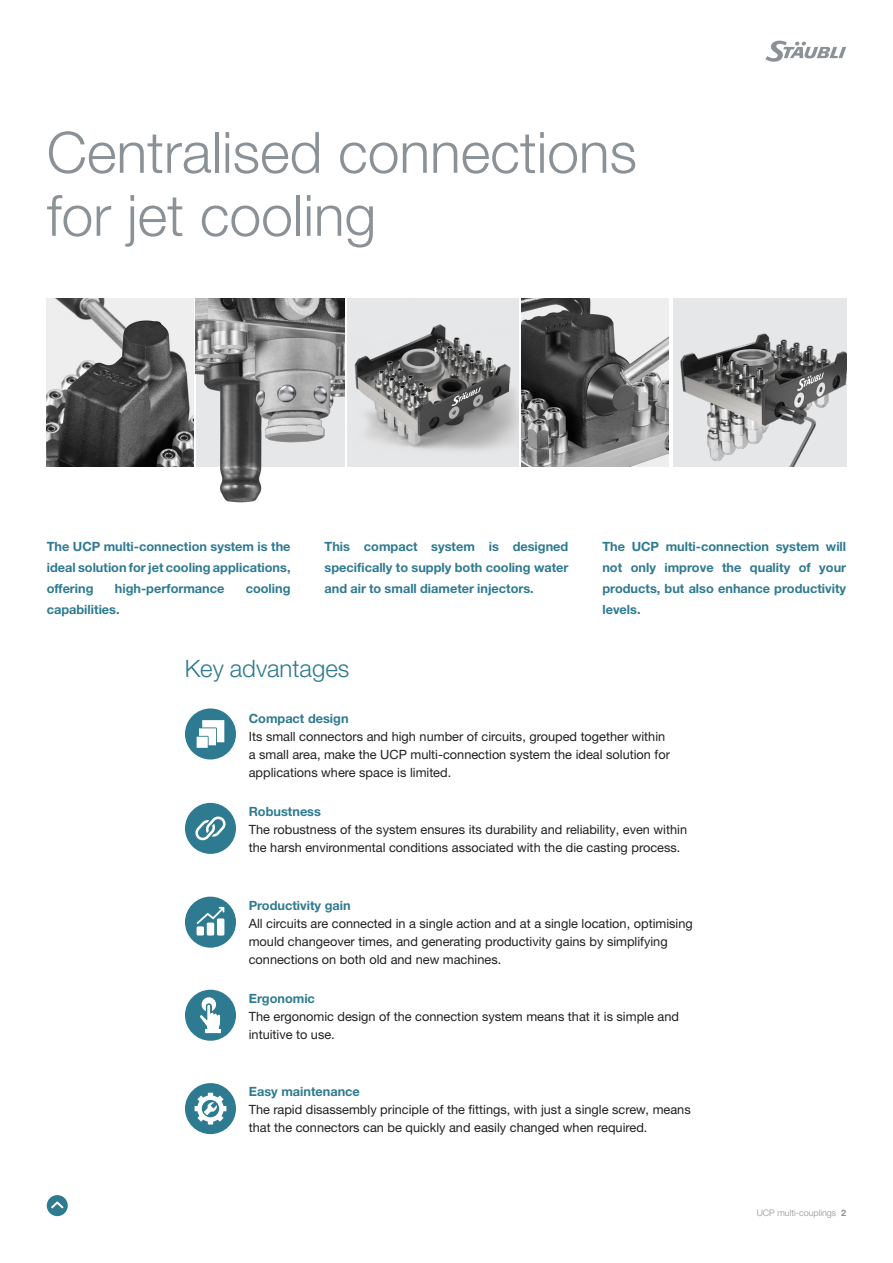
<style>
.page{position:relative;width:893px;height:1263px;background:#fff}
.page>*{position:absolute;margin:0;border:0;box-sizing:border-box;transform-origin:0 0}
.t1{font:300 57px/63px "Helvetica Neue LTW1 G";color:#8a9297}
.t2{font:300 24px "Helvetica Neue LTW1 G";color:#2e7a90}
.GT_NEU{font:12.75px/18px "Helvetica Neue LTW1 G";color:#231f20}
.GT_NEU-2{font:700 12.75px/21px "Helvetica Neue LTW1 G";color:#2e7a90;text-align:justify}
.t3{font:300 9px "Helvetica Neue LTW1 G";color:#8a9297}
.s1{font-weight:700}
</style>
<div class="page">
<svg style="left:765px;top:40px;width:81px;height:22px"></svg>
<img style="left:47px;top:298px;width:146px;height:169px">
<img style="left:347px;top:298px;width:172px;height:169px">
<img style="left:521px;top:298px;width:147px;height:169px">
<img style="left:673px;top:298px;width:173px;height:169px">
<img style="left:196px;top:298px;width:149px;height:205px">
<svg style="left:185px;top:1083px;width:51px;height:51px"></svg>
<svg style="left:185px;top:803px;width:51px;height:51px"></svg>
<div style="left:185px;top:990px;width:51px;height:51px;background:#2e7a90;border-radius:50%"></div>
<svg style="left:200px;top:997px;width:21px;height:37px"></svg>
<div style="left:47px;top:1195px;width:21px;height:21px;background:#2e7a90;border-radius:50%"></div>
<svg style="left:51px;top:1201px;width:12px;height:7px"></svg>
<svg style="left:185px;top:708px;width:51px;height:51px"></svg>
<svg style="left:185px;top:897px;width:51px;height:51px"></svg>
<p class="t1" style="left:47px;top:121px;width:592px">Centralised connections for jet cooling</p>
<p class="GT_NEU-2" style="left:47px;top:536px;width:245px">The UCP multi-connection system is the ideal solution for jet cooling applications, offering</p>
<p class="GT_NEU-2" style="left:115px;top:578px;width:111px">high-performance</p>
<p class="GT_NEU-2" style="left:246px;top:578px;width:46px">cooling</p>
<p class="GT_NEU-2" style="left:47px;top:599px;width:74px">capabilities.</p>
<p class="GT_NEU-2" style="left:325px;top:536px;width:245px">This compact system is designed specifically to supply both cooling water and air to small diameter injectors.</p>
<p class="GT_NEU-2" style="left:602px;top:536px;width:245px">The UCP multi-connection system will not only improve the quality of your products, but also enhance productivity levels.</p>
<p class="t2" style="left:185px;top:654px;width:166px">Key advantages</p>
<p class="GT_NEU-2" style="left:249px;top:708px;width:101px">Compact design</p>
<p class="GT_NEU" style="left:249px;top:728px;width:423px">Its small connectors and high number of circuits, grouped together within a small area, make the UCP multi-connection system the ideal solution for applications where space is limited.</p>
<p class="GT_NEU-2" style="left:249px;top:800px;width:74px">Robustness</p>
<p class="GT_NEU" style="left:249px;top:820px;width:440px">The robustness of the system ensures its durability and reliability, even within the harsh environmental conditions associated with the die casting process.</p>
<p class="GT_NEU-2" style="left:249px;top:895px;width:103px">Productivity gain</p>
<p class="GT_NEU" style="left:249px;top:914px;width:446px">All circuits are connected in a single action and at a single location, optimising mould changeover times, and generating productivity gains by simplifying connections on both old and new machines.</p>
<p class="GT_NEU-2" style="left:249px;top:987px;width:68px">Ergonomic</p>
<p class="GT_NEU" style="left:249px;top:1007px;width:432px">The ergonomic design of the connection system means that it is simple and intuitive to use.</p>
<p class="GT_NEU-2" style="left:249px;top:1081px;width:113px">Easy maintenance</p>
<p class="GT_NEU" style="left:249px;top:1100px;width:443px">The rapid disassembly principle of the fittings, with just a single screw, means that the connectors can be quickly and easily changed when required.</p>
<p class="t3" style="left:757px;top:1207px;width:91px">UCP multi-couplings <span class="s1">2</span></p>
</div>
